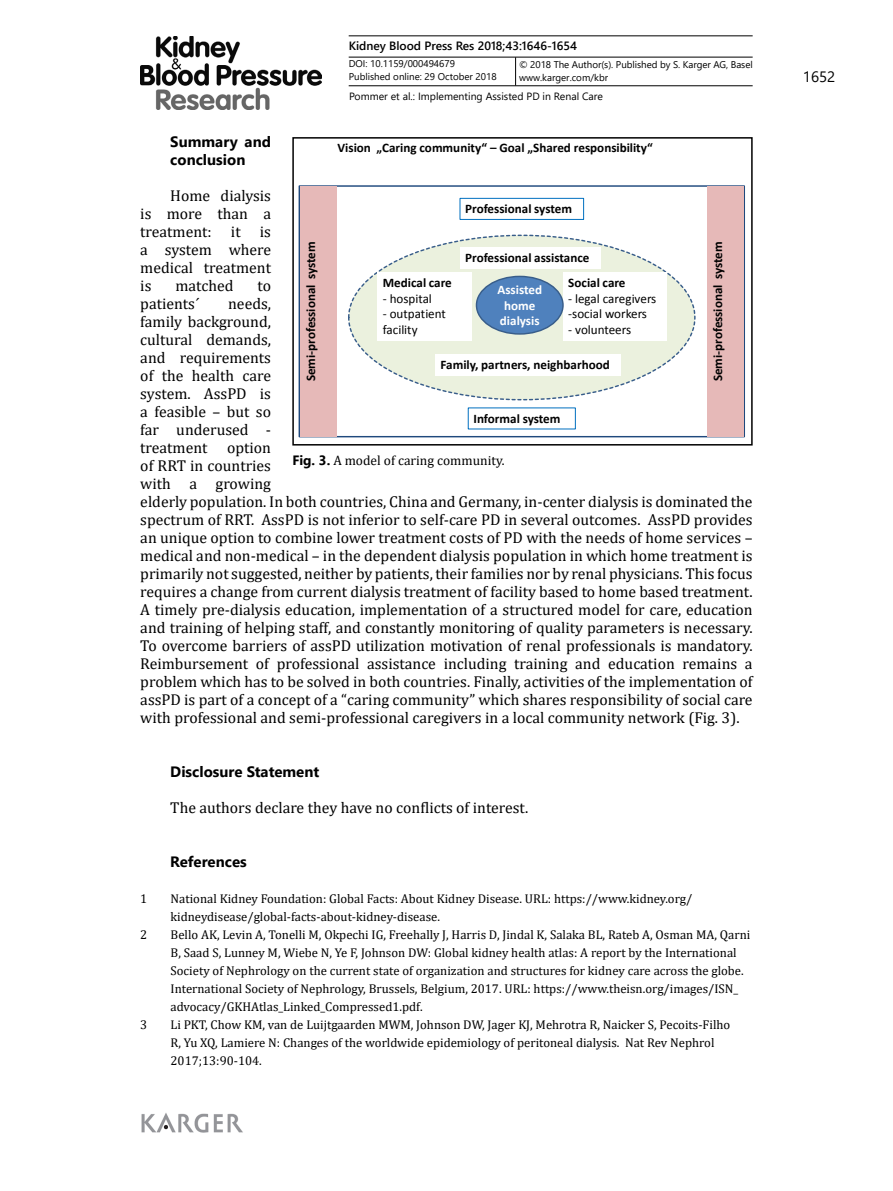
<style>
.page{position:relative;width:893px;height:1191px;background:#fff}
.page>*{position:absolute;margin:0;border:0;box-sizing:border-box;transform-origin:0 0}
.t1{font:15.75px/18px "Cambria";color:#000;text-align:justify}
.t2{font:700 15px/18px "Segoe UI";color:#000}
.t3{font:15px "Segoe UI";color:#000}
.t4{font:13.5px "Cambria";color:#000}
.t5{font:700 13.05px "Calibri";color:#000}
.t6{font:13.05px/15.6px "Calibri";color:#000}
.t7{font:700 13.05px/15.6px "Calibri";color:#fff;text-align:center}
.t8{font:12.75px/18px "Cambria";color:#000}
.t9{font:600 12px "Segoe UI";color:#000}
.t10{font:10.5px "Segoe UI";color:#000}
.t11{font:9.75px/12.6px "Segoe UI";color:#000}
.s1{font-family:"Segoe UI";font-weight:700}
</style>
<div class="page">
<img style="left:140px;top:36px;width:181px;height:74px">
<hr style="left:349px;top:36px;width:404px;height:1px;background:#000">
<hr style="left:349px;top:57px;width:404px;height:1px;background:#000">
<hr style="left:349px;top:85px;width:404px;height:1px;background:#000">
<svg style="left:515px;top:57px;width:1px;height:28px"></svg>
<img style="left:141px;top:1113px;width:102px;height:20px">
<div style="left:300px;top:186px;width:37px;height:251px;background:#e6b9b8"></div>
<div style="left:707px;top:186px;width:37px;height:251px;background:#e6b9b8"></div>
<div style="left:349px;top:235px;width:346px;height:165px;background:#ebf1de;border-radius:50%"></div>
<div style="left:460px;top:198px;width:124px;height:22px;border:1px solid #0070c0"></div>
<div style="left:378px;top:272px;width:94px;height:69px;background:#fff"></div>
<div style="left:563px;top:272px;width:103px;height:69px;background:#fff"></div>
<div style="left:435px;top:354px;width:186px;height:21px;background:#fff"></div>
<div style="left:476px;top:276px;width:87px;height:58px;background:#4f81bd;border-radius:50%"></div>
<div style="left:476px;top:276px;width:88px;height:59px;border:1px solid #385d8a;border-radius:50%"></div>
<div style="left:460px;top:248px;width:140px;height:21px;background:#fff"></div>
<div style="left:292px;top:137px;width:461px;height:308px;border:2px solid #000"></div>
<p class="t9" style="left:349px;top:35px;width:230px">Kidney Blood Press Res 2018;43:1646-1654</p>
<p class="t11" style="left:349px;top:57px;width:149px">DOI: 10.1159/000494679<br>Published online: 29 October 2018</p>
<p class="t11" style="left:519px;top:58px;width:235px">© 2018 The Author(s). Published by S. Karger AG, Basel www.karger.com/kbr</p>
<p class="t3" style="left:803px;top:62px;width:34px">1652</p>
<p class="t10" style="left:349px;top:87px;width:256px">Pommer et al.: Implementing Assisted PD in Renal Care</p>
<p class="t2" style="left:170px;top:131px;width:102px">Summary and conclusion</p>
<p class="t1" style="left:140px;top:187px;width:132px;text-indent:30px">Home dialysis is more than a treatment: it is a system where medical treatment is</p>
<p class="t5" style="left:337px;top:139px;width:317px">Vision „Caring community“ – Goal „Shared responsibility“</p>
<p class="t5" style="left:465px;top:200px;width:108px">Professional system</p>
<p class="t5" style="left:302px;top:381px;width:141px;rotate:-90deg">Semi-professional system</p>
<p class="t5" style="left:709px;top:381px;width:141px;rotate:-90deg">Semi-professional system</p>
<p class="t5" style="left:465px;top:250px;width:126px">Professional assistance</p>
<p class="t5" style="left:383px;top:274px;width:70px">Medical care</p>
<p class="t6" style="left:383px;top:291px;width:51px">- hospital</p>
<p class="t6" style="left:383px;top:306px;width:65px">- outpatient facility</p>
<p class="t5" style="left:568px;top:274px;width:59px">Social care</p>
<p class="t6" style="left:568px;top:291px;width:90px">- legal caregivers -social workers</p>
<p class="t6" style="left:568px;top:322px;width:64px">- volunteers</p>
<p class="t5" style="left:441px;top:357px;width:171px">Family, partners, neighbarhood</p>
<p class="t1" style="left:175px;top:277px;width:60px">matched</p>
<p class="t1" style="left:258px;top:277px;width:15px">to</p>
<p class="t1" style="left:140px;top:295px;width:61px">patients´</p>
<p class="t7" style="left:497px;top:282px;width:46px">Assisted home dialysis</p>
<p class="t1" style="left:140px;top:295px;width:614px;text-align:left;text-indent:88px">needs,<br>family background,<br>cultural demands,<br>and requirements<br>of the health care<br>system. AssPD is<br>a feasible – but so<br>far underused -<br>treatment option<br>of RRT in countries<br>with a growing<br>elderly population. In both countries, China and Germany, in-center dialysis is dominated the spectrum of RRT. AssPD is not inferior to self-care PD in several outcomes. AssPD provides an unique option to combine lower treatment costs of PD with the needs of home services – medical and non-medical – in the dependent dialysis population in which home treatment is primarily not suggested, neither by patients, their families nor by renal physicians. This focus requires a change from current dialysis treatment of facility based to home based treatment.<br>A timely pre-dialysis education, implementation of a structured model for care, education and training of helping staff, and constantly monitoring of quality parameters is necessary.<br>To overcome barriers of assPD utilization motivation of renal professionals is mandatory.<br>Reimbursement of professional assistance including training and education remains a problem which has to be solved in both countries. Finally, activities of the implementation of assPD is part of a concept of a “caring community” which shares responsibility of social care with professional and semi-professional caregivers in a local community network (Fig. 3).</p>
<p class="t2" style="left:170px;top:761px;width:150px">Disclosure Statement</p>
<p class="t1" style="left:170px;top:799px;width:360px">The authors declare they have no conflicts of interest.</p>
<p class="t2" style="left:170px;top:851px;width:78px">References</p>
<p class="t8" style="left:140px;top:890px;width:9px">1</p>
<p class="t8" style="left:171px;top:890px;width:523px">National Kidney Foundation: Global Facts: About Kidney Disease. URL: https://www.kidney.org/ kidneydisease/global-facts-about-kidney-disease.</p>
<p class="t8" style="left:140px;top:926px;width:9px">2</p>
<p class="t8" style="left:171px;top:926px;width:581px">Bello AK, Levin A, Tonelli M, Okpechi IG, Freehally J, Harris D, Jindal K, Salaka BL, Rateb A, Osman MA, Qarni B, Saad S, Lunney M, Wiebe N, Ye F, Johnson DW: Global kidney health atlas: A report by the International Society of Nephrology on the current state of organization and structures for kidney care across the globe.<br>International Society of Nephrology, Brussels, Belgium, 2017. URL: https://www.theisn.org/images/ISN_ advocacy/GKHAtlas_Linked_Compressed1.pdf.</p>
<p class="t8" style="left:140px;top:1016px;width:9px">3</p>
<p class="t8" style="left:171px;top:1016px;width:561px">Li PKT, Chow KM, van de Luijtgaarden MWM, Johnson DW, Jager KJ, Mehrotra R, Naicker S, Pecoits-Filho<br>R, Yu XQ, Lamiere N: Changes of the worldwide epidemiology of peritoneal dialysis. Nat Rev Nephrol<br>2017;13:90-104.</p>
<p class="t5" style="left:473px;top:410px;width:88px">Informal system</p>
<p class="t4" style="left:292px;top:452px;width:214px"><span class="s1">Fig. 3.</span> A model of caring community.</p>
</div>
